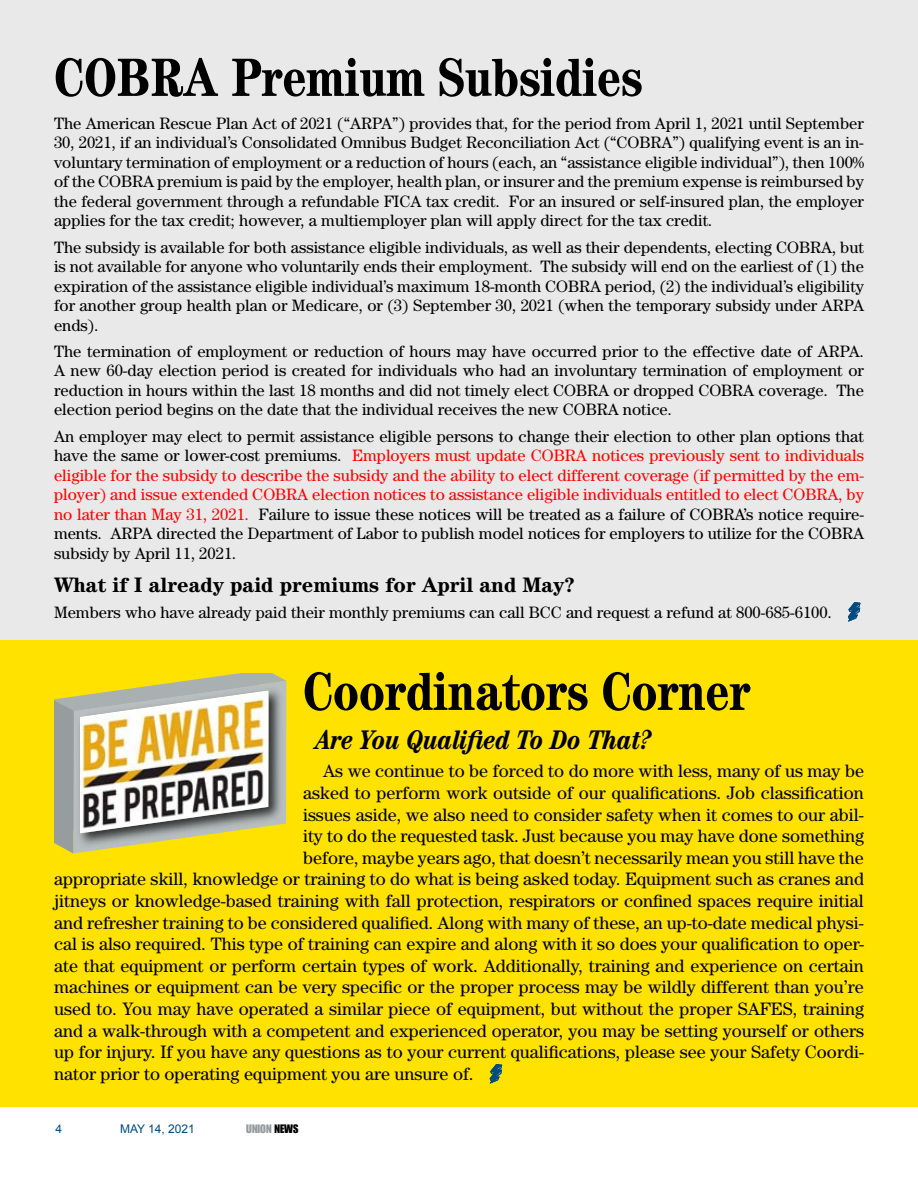
<style>
.page{position:relative;width:918px;height:1188px;background:#fff}
.page>*{position:absolute;margin:0;border:0;box-sizing:border-box;transform-origin:0 0}
.t1{font:700 condensed 54px "Century";color:#000}
.t2{font:italic 700 condensed 27px "Century";color:#000}
.t3{font:700 21px "Century";color:#000}
.t4{font:18px "Century";color:#000}
.t5{font:16.5px/19.5px "Century";color:#000;text-align:justify}
.t6{font:12px "Arial";color:#004c81}
.t7{font:12px "Impact";color:#959c9d}
.s1{color:#f00}
.s2{color:#000}
</style>
<div class="page">
<div style="left:0;top:0;width:918px;height:640px;background:#e9e9e9"></div>
<svg style="left:848px;top:603px;width:12px;height:18px"></svg>
<div style="left:0;top:640px;width:918px;height:467px;background:#ffe200"></div>
<svg style="left:490px;top:1064px;width:12px;height:19px"></svg>
<svg style="left:54px;top:674px;width:232px;height:179px;background:#c1b787"></svg>
<h1 class="t1" style="left:54px;top:45px;width:590px">COBRA Premium Subsidies</h1>
<p class="t5" style="left:54px;top:113px;width:812px">The American Rescue Plan Act of 2021 (“ARPA”) provides that, for the period from April 1, 2021 until September 30, 2021, if an individual’s Consolidated Omnibus Budget Reconciliation Act (“COBRA”) qualifying event is an in&shy;voluntary termination of employment or a reduction of hours (each, an “assistance eligible individual”), then 100% of the COBRA premium is paid by the employer, health plan, or insurer and the premium expense is reimbursed by the federal government through a refundable FICA tax credit. For an insured or self-insured plan, the employer applies for the tax credit; however, a multiemployer plan will apply direct for the tax credit.</p>
<p class="t5" style="left:54px;top:237px;width:812px">The subsidy is available for both assistance eligible individuals, as well as their dependents, electing COBRA, but is not available for anyone who voluntarily ends their employment. The subsidy will end on the earliest of (1) the expiration of the assistance eligible individual’s maximum 18-month COBRA period, (2) the individual’s eligibility for another group health plan or Medicare, or (3) September 30, 2021 (when the temporary subsidy under ARPA ends).</p>
<p class="t5" style="left:54px;top:341px;width:812px">The termination of employment or reduction of hours may have occurred prior to the effective date of ARPA.<br>A new 60-day election period is created for individuals who had an involuntary termination of employment or reduction in hours within the last 18 months and did not timely elect COBRA or dropped COBRA coverage. The election period begins on the date that the individual receives the new COBRA notice.</p>
<p class="t5" style="left:54px;top:426px;width:812px">An employer may elect to permit assistance eligible persons to change their election to other plan options that have the same or lower-cost premiums. <span class="s1">Employers must update COBRA notices previously sent to individuals eligible for the subsidy to describe the subsidy and the ability to elect different coverage (if permitted by the em&shy;ployer) and issue extended COBRA election notices to assistance eligible individuals entitled to elect COBRA, by no later than May 31, 2021.</span> Failure to issue these notices will be treated as a failure of COBRA’s notice require&shy;ments. ARPA directed the Department of Labor to publish model notices for employers to utilize for the COBRA subsidy by April 11, 2021.</p>
<p class="t3" style="left:54px;top:572px;width:523px">What if I already paid premiums for April and May?</p>
<p class="t5" style="left:54px;top:602px;width:779px">Members who have already paid their monthly premiums can call BCC and request a refund at 800-685-6100.</p>
<h1 class="t1" style="left:303px;top:659px;width:449px">Coordinators Corner</h1>
<h2 class="t2" style="left:316px;top:724px;width:337px">Are You Qualified To Do That?</h2>
<p class="t4" style="left:323px;top:761px;width:542px">As we continue to be forced to do more with less, many of us may be</p>
<p class="t4" style="left:303px;top:782px;width:562px">asked to perform work outside of our qualifications. Job classification</p>
<p class="t4" style="left:303px;top:804px;width:562px">issues aside, we also need to consider safety when it comes to our abil-</p>
<p class="t4" style="left:303px;top:826px;width:563px">ity to do the requested task. Just because you may have done something</p>
<p class="t4" style="left:303px;top:847px;width:562px">before, maybe years ago, that doesn’t necessarily mean you still have the</p>
<p class="t4" style="left:54px;top:869px;width:812px">appropriate skill, knowledge or training to do what is being asked today. Equipment such as cranes and</p>
<p class="t4" style="left:54px;top:890px;width:811px">jitneys or knowledge-based training with fall protection, respirators or confined spaces require initial</p>
<p class="t4" style="left:54px;top:912px;width:811px">and refresher training to be considered qualified. Along with many of these, an up-to-date medical physi-</p>
<p class="t4" style="left:54px;top:934px;width:811px">cal is also required. This type of training can expire and along with it so does your qualification to oper-</p>
<p class="t4" style="left:54px;top:955px;width:811px">ate that equipment or perform certain types of work. Additionally, training and experience on certain</p>
<p class="t4" style="left:54px;top:977px;width:811px">machines or equipment can be very specific or the proper process may be wildly different than you’re</p>
<p class="t4" style="left:54px;top:998px;width:812px">used to. You may have operated a similar piece of equipment, but without the proper SAFES, training</p>
<p class="t4" style="left:54px;top:1020px;width:812px">and a walk-through with a competent and experienced operator, you may be setting yourself or others</p>
<p class="t4" style="left:54px;top:1042px;width:812px">up for injury. If you have any questions as to your current qualifications, please see your Safety Coordi-</p>
<p class="t4" style="left:54px;top:1063px;width:421px">nator prior to operating equipment you are unsure of.</p>
<p class="t6" style="left:56px;top:1121px;width:8px">4</p>
<p class="t6" style="left:120px;top:1121px;width:76px">MAY 14, 2021</p>
<p class="t7" style="left:246px;top:1122px;width:54px">UNION <span class="s2">NEWS</span></p>
</div>
